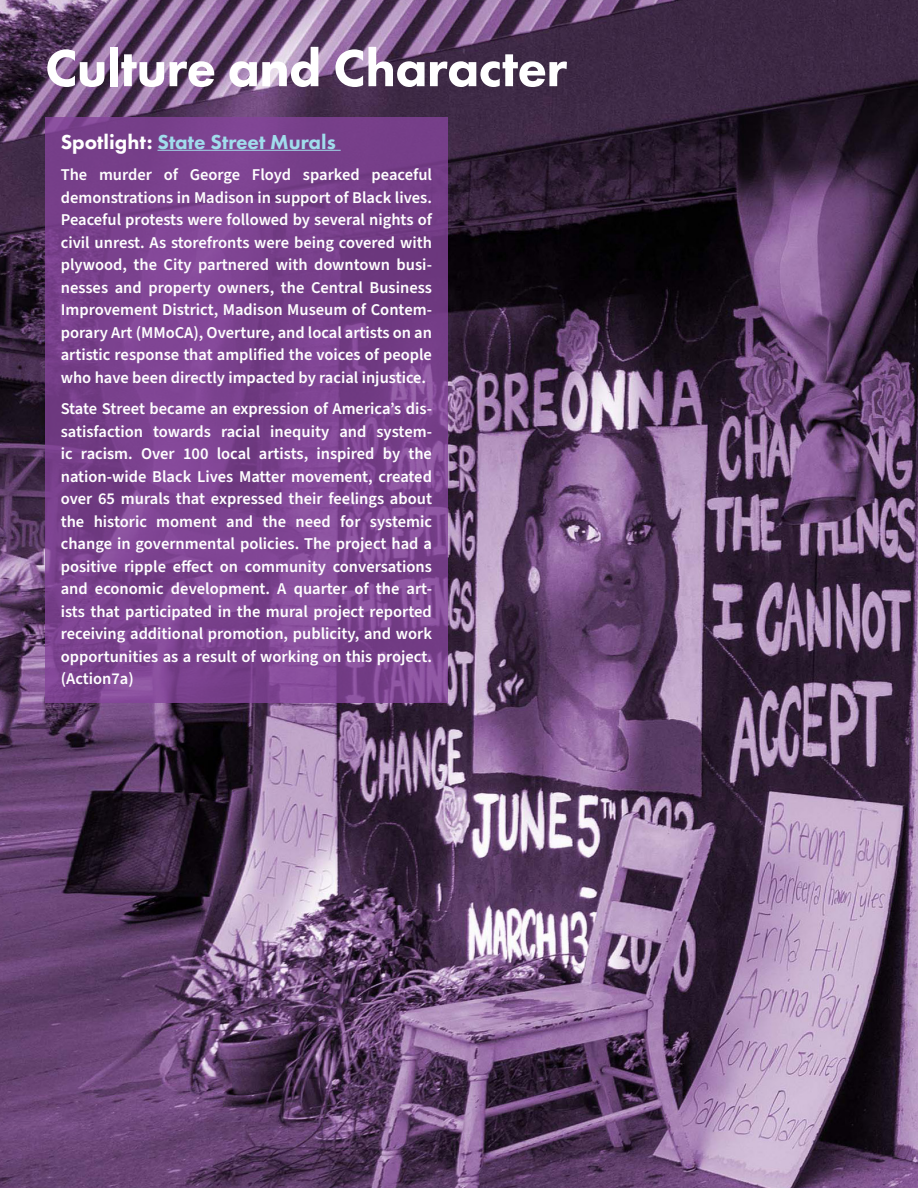
<style>
.page{position:relative;width:918px;height:1188px;background:#fff}
.page>*{position:absolute;margin:0;border:0;box-sizing:border-box;transform-origin:0 0}
.Section_title{font:800 54px "Futura PT";letter-spacing:-.01em;color:#fff}
.Section_intro_head{font:800 21px "Futura PT";color:#a1dcec}
.Section_intro_body{font:600 16.5px/22.5px "Source Sans Pro";color:#fff;text-align:justify}
.s1{color:#fff}
</style>
<div class="page">
<img style="left:0;top:0;width:918px;height:1188px">
<svg style="left:45px;top:117px;width:403px;height:585px;background:#7b428e"></svg>
<hr style="left:157px;top:150px;width:184px;height:1px;background:#a1dcec">
<p class="Section_title" style="left:45px;top:34px;width:524px">Culture and Character</p>
<p class="Section_intro_head" style="left:61px;top:129px;width:277px"><span class="s1">Spotlight:</span> State Street Murals</p>
<p class="Section_intro_body" style="left:61px;top:164px;width:373px">The murder of George Floyd sparked peaceful demonstrations in Madison in support of Black lives.<br>Peaceful protests were followed by several nights of civil unrest. As storefronts were being covered with plywood, the City partnered with downtown busi&shy;nesses and property owners, the Central Business Improvement District, Madison Museum of Contem&shy;porary Art (MMoCA), Overture, and local artists on an artistic response that amplified the voices of people who have been directly impacted by racial injustice.</p>
<p class="Section_intro_body" style="left:61px;top:398px;width:373px">State Street became an expression of America’s dis&shy;satisfaction towards racial inequity and system&shy;ic racism. Over 100 local artists, inspired by the nation-wide Black Lives Matter movement, created over 65 murals that expressed their feelings about the historic moment and the need for systemic change in governmental policies. The project had a positive ripple effect on community conversations and economic development. A quarter of the art&shy;ists that participated in the mural project reported receiving additional promotion, publicity, and work opportunities as a result of working on this project. (Action7a)</p>
</div>
